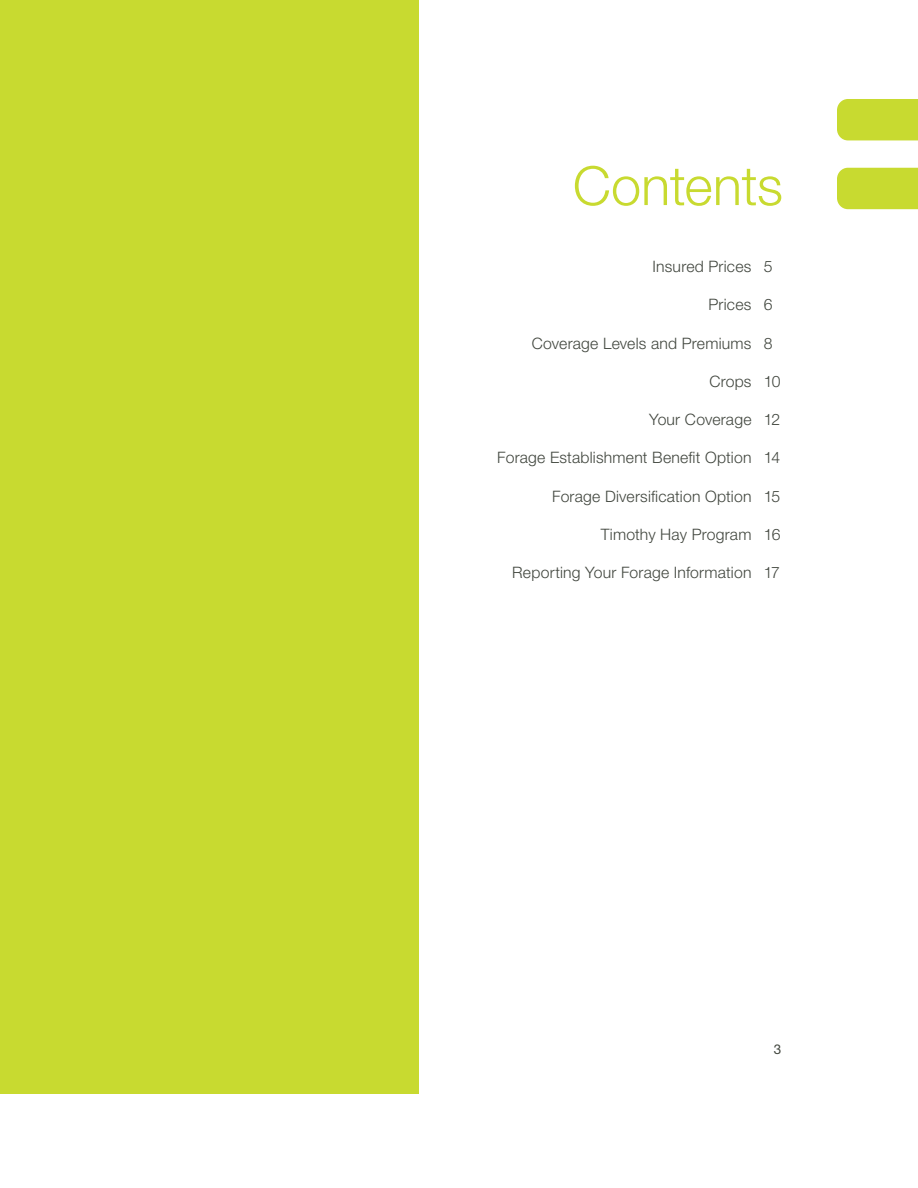
<style>
.page{position:relative;width:918px;height:1188px;background:#fff}
.page>*{position:absolute;margin:0;border:0;box-sizing:border-box;transform-origin:0 0}
.t1{font:300 54px "Helvetica Neue LT Std";letter-spacing:-.005em;color:#c8da30}
.t2{font:300 15.75px "Helvetica Neue LT Std";letter-spacing:.015em;color:#41463e}
.t3{font:13.5px "Helvetica Neue LT Std";color:#41463e}
</style>
<div class="page">
<div style="left:0;top:0;width:418px;height:1094px;background:#c8da30"></div>
<div style="left:837px;top:168px;width:81px;height:41px;background:#c8da30"></div>
<div style="left:837px;top:99px;width:81px;height:41px;background:#c8da30"></div>
<h1 class="t1" style="left:573px;top:153px;width:212px">Contents</h1>
<p class="t2" style="left:653px;top:257px;width:121px">Insured Prices 5</p>
<p class="t2" style="left:709px;top:295px;width:65px">Prices 6</p>
<p class="t2" style="left:532px;top:333px;width:242px">Coverage Levels and Premiums 8</p>
<p class="t2" style="left:709px;top:372px;width:73px">Crops 10</p>
<p class="t2" style="left:649px;top:410px;width:133px">Your Coverage 12</p>
<p class="t2" style="left:497px;top:448px;width:284px">Forage Establishment Benefit Option 14</p>
<p class="t2" style="left:552px;top:486px;width:230px">Forage Diversification Option 15</p>
<p class="t2" style="left:601px;top:525px;width:181px">Timothy Hay Program 16</p>
<p class="t2" style="left:512px;top:563px;width:269px">Reporting Your Forage Information 17</p>
<p class="t3" style="left:774px;top:1041px;width:9px">3</p>
</div>
